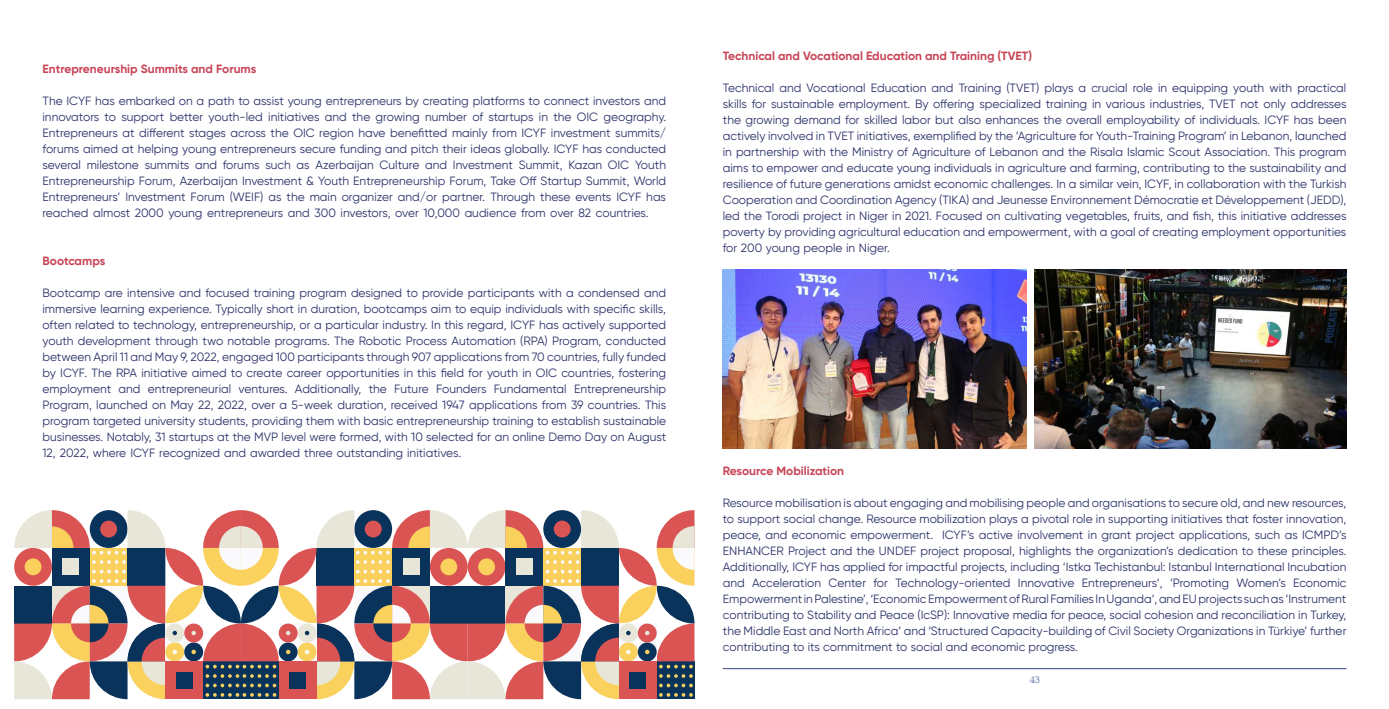
<style>
.page{position:relative;width:1389px;height:709px;background:#fff}
.page>*{position:absolute;margin:0;border:0;box-sizing:border-box;transform-origin:0 0}
.t1{font:12px/16px "Gilroy";color:#2c3269;text-align:justify}
.t2{font:700 12px "Gilroy";color:#c84557}
.t3{font:10px "Academy Engraved Let Plain";color:#37418d}
</style>
<div class="page">
<svg style="left:14px;top:510px;width:680px;height:189px"></svg>
<hr style="left:723px;top:668px;width:623px;height:1px;background:#3a4386">
<img style="left:723px;top:269px;width:303px;height:179px">
<img style="left:1035px;top:269px;width:311px;height:179px">
<p class="t2" style="left:43px;top:61px;width:215px">Entrepreneurship Summits and Forums</p>
<p class="t1" style="left:43px;top:93px;width:625px">The ICYF has embarked on a path to assist young entrepreneurs by creating platforms to connect investors and innovators to support better youth-led initiatives and the growing number of startups in the OIC geography.<br>Entrepreneurs at different stages across the OIC region have benefitted mainly from ICYF investment summits/ forums aimed at helping young entrepreneurs secure funding and pitch their ideas globally. ICYF has conducted several milestone summits and forums such as Azerbaijan Culture and Investment Summit, Kazan OIC Youth Entrepreneurship Forum, Azerbaijan Investment &amp; Youth Entrepreneurship Forum, Take Off Startup Summit, World Entrepreneurs’ Investment Forum (WEIF) as the main organizer and/or partner. Through these events ICYF has reached almost 2000 young entrepreneurs and 300 investors, over 10,000 audience from over 82 countries.</p>
<p class="t2" style="left:43px;top:253px;width:64px">Bootcamps</p>
<p class="t1" style="left:43px;top:285px;width:625px">Bootcamp are intensive and focused training program designed to provide participants with a condensed and immersive learning experience. Typically short in duration, bootcamps aim to equip individuals with specific skills, often related to technology, entrepreneurship, or a particular industry. In this regard, ICYF has actively supported youth development through two notable programs. The Robotic Process Automation (RPA) Program, conducted between April 11 and May 9, 2022, engaged 100 participants through 907 applications from 70 countries, fully funded by ICYF. The RPA initiative aimed to create career opportunities in this field for youth in OIC countries, fostering employment and entrepreneurial ventures. Additionally, the Future Founders Fundamental Entrepreneurship Program, launched on May 22, 2022, over a 5-week duration, received 1947 applications from 39 countries. This program targeted university students, providing them with basic entrepreneurship training to establish sustainable businesses. Notably, 31 startups at the MVP level were formed, with 10 selected for an online Demo Day on August 12, 2022, where ICYF recognized and awarded three outstanding initiatives.</p>
<p class="t2" style="left:723px;top:49px;width:311px">Technical and Vocational Education and Training (TVET)</p>
<p class="t1" style="left:723px;top:80px;width:625px">Technical and Vocational Education and Training (TVET) plays a crucial role in equipping youth with practical skills for sustainable employment. By offering specialized training in various industries, TVET not only addresses the growing demand for skilled labor but also enhances the overall employability of individuals. ICYF has been actively involved in TVET initiatives, exemplified by the ‘Agriculture for Youth-Training Program’ in Lebanon, launched in partnership with the Ministry of Agriculture of Lebanon and the Risala Islamic Scout Association. This program aims to empower and educate young individuals in agriculture and farming, contributing to the sustainability and resilience of future generations amidst economic challenges. In a similar vein, ICYF, in collaboration with the Turkish Cooperation and Coordination Agency (TIKA) and Jeunesse Environnement Démocratie et Développement (JEDD), led the Torodi project in Niger in 2021. Focused on cultivating vegetables, fruits, and fish, this initiative addresses poverty by providing agricultural education and empowerment, with a goal of creating employment opportunities for 200 young people in Niger.</p>
<p class="t2" style="left:723px;top:463px;width:123px">Resource Mobilization</p>
<p class="t1" style="left:723px;top:494px;width:625px">Resource mobilisation is about engaging and mobilising people and organisations to secure old, and new resources, to support social change. Resource mobilization plays a pivotal role in supporting initiatives that foster innovation, peace, and economic empowerment. ICYF’s active involvement in grant project applications, such as ICMPD’s ENHANCER Project and the UNDEF project proposal, highlights the organization’s dedication to these principles.<br>Additionally, ICYF has applied for impactful projects, including ‘Istka Techistanbul: Istanbul International Incubation and Acceleration Center for Technology-oriented Innovative Entrepreneurs’, ‘Promoting Women’s Economic Empowerment in Palestine’, ‘Economic Empowerment of Rural Families In Uganda’, and EU projects such as ‘Instrument contributing to Stability and Peace (IcSP): Innovative media for peace, social cohesion and reconciliation in Turkey, the Middle East and North Africa’ and ‘Structured Capacity-building of Civil Society Organizations in Türkiye’ further contributing to its commitment to social and economic progress.</p>
<p class="t3" style="left:1030px;top:672px;width:12px">43</p>
</div>
